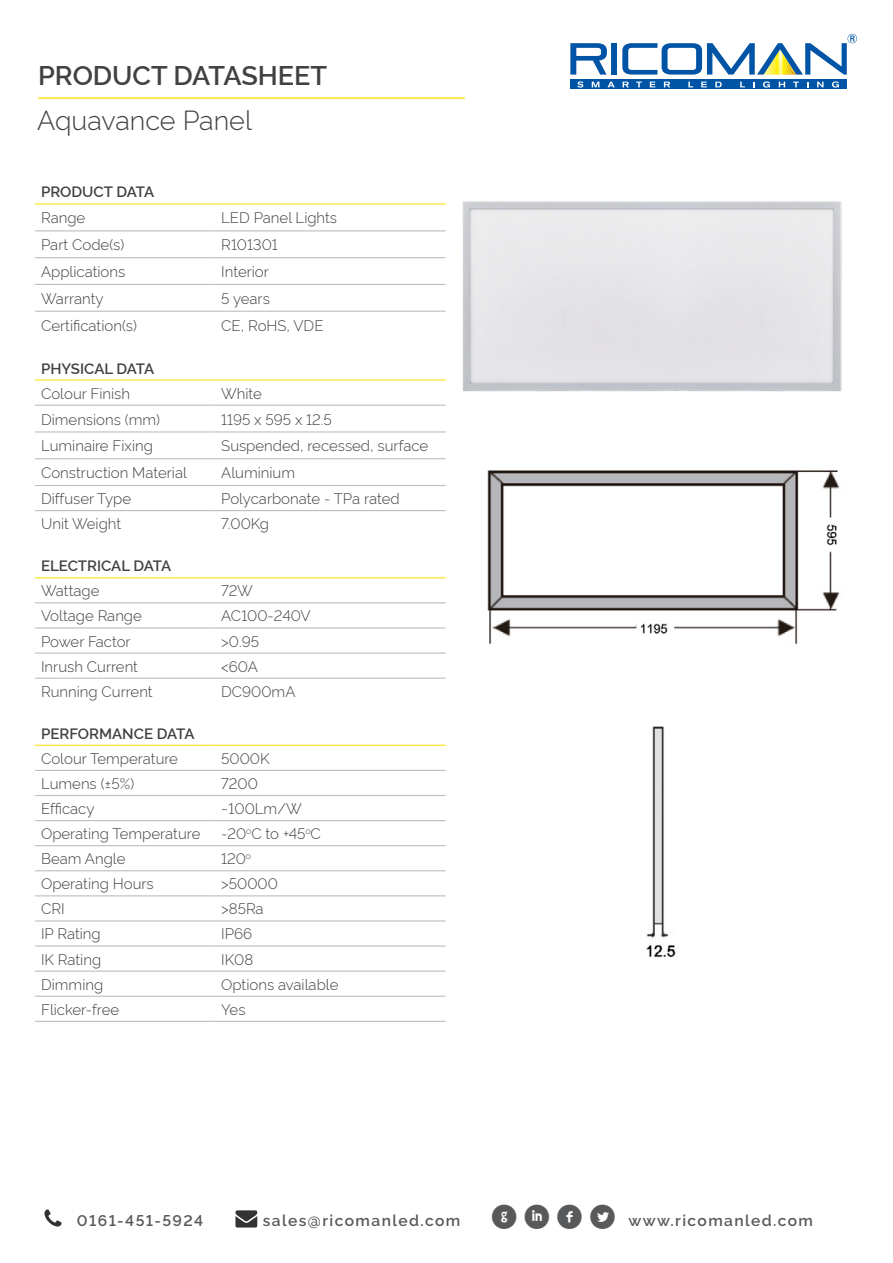
<style>
.page{position:relative;width:893px;height:1263px;background:#fff}
.page>*{position:absolute;margin:0;border:0;box-sizing:border-box;transform-origin:0 0}
.t1{font:600 27px "Rawline";color:#414042}
.t2{font:300 27px "Rawline";color:#414042}
.t3{font:600 15.6px "Rawline";letter-spacing:.09em;color:#58595b}
.t4{font:300 15px "Rawline";color:#414042}
.t5{font:600 15px "Rawline";color:#414042}
.s1{font-family:"Socialico";font-weight:400;font-size:34.65px}
</style>
<div class="page">
<div style="left:570px;top:80px;width:277px;height:9px;background:#0054a6"></div>
<svg style="left:570px;top:43px;width:37px;height:32px"></svg>
<div style="left:611px;top:43px;width:6px;height:32px;background:#0054a6"></div>
<svg style="left:577px;top:81px;width:6px;height:7px"></svg>
<svg style="left:592px;top:82px;width:7px;height:5px"></svg>
<svg style="left:607px;top:82px;width:8px;height:5px"></svg>
<svg style="left:623px;top:82px;width:6px;height:5px"></svg>
<svg style="left:636px;top:82px;width:6px;height:5px"></svg>
<svg style="left:650px;top:82px;width:5px;height:5px"></svg>
<svg style="left:664px;top:82px;width:6px;height:5px"></svg>
<svg style="left:688px;top:82px;width:5px;height:5px"></svg>
<svg style="left:701px;top:82px;width:6px;height:5px"></svg>
<svg style="left:715px;top:82px;width:7px;height:5px"></svg>
<svg style="left:740px;top:82px;width:5px;height:5px"></svg>
<svg style="left:763px;top:81px;width:7px;height:7px"></svg>
<svg style="left:779px;top:82px;width:6px;height:5px"></svg>
<svg style="left:793px;top:82px;width:6px;height:5px"></svg>
<svg style="left:817px;top:82px;width:6px;height:5px"></svg>
<svg style="left:832px;top:81px;width:7px;height:7px"></svg>
<svg style="left:622px;top:34px;width:235px;height:41px"></svg>
<hr style="left:35px;top:230px;width:180px;height:1px;background:#bcbec0">
<hr style="left:215px;top:230px;width:231px;height:1px;background:#bcbec0">
<hr style="left:35px;top:257px;width:180px;height:1px;background:#bcbec0">
<hr style="left:215px;top:257px;width:231px;height:1px;background:#bcbec0">
<hr style="left:35px;top:284px;width:180px;height:1px;background:#bcbec0">
<hr style="left:215px;top:284px;width:231px;height:1px;background:#bcbec0">
<hr style="left:35px;top:311px;width:180px;height:1px;background:#bcbec0">
<hr style="left:215px;top:311px;width:231px;height:1px;background:#bcbec0">
<hr style="left:35px;top:405px;width:180px;height:1px;background:#bcbec0">
<hr style="left:215px;top:405px;width:231px;height:1px;background:#bcbec0">
<hr style="left:35px;top:431px;width:180px;height:1px;background:#bcbec0">
<hr style="left:215px;top:431px;width:231px;height:1px;background:#bcbec0">
<hr style="left:35px;top:458px;width:180px;height:1px;background:#bcbec0">
<hr style="left:215px;top:458px;width:231px;height:1px;background:#bcbec0">
<hr style="left:35px;top:485px;width:180px;height:1px;background:#bcbec0">
<hr style="left:215px;top:485px;width:231px;height:1px;background:#bcbec0">
<hr style="left:35px;top:510px;width:180px;height:1px;background:#bcbec0">
<hr style="left:215px;top:510px;width:231px;height:1px;background:#bcbec0">
<hr style="left:35px;top:602px;width:180px;height:1px;background:#bcbec0">
<hr style="left:215px;top:602px;width:231px;height:1px;background:#bcbec0">
<hr style="left:35px;top:627px;width:180px;height:1px;background:#bcbec0">
<hr style="left:215px;top:627px;width:231px;height:1px;background:#bcbec0">
<hr style="left:35px;top:652px;width:180px;height:2px;background:#bcbec0">
<hr style="left:215px;top:652px;width:231px;height:2px;background:#bcbec0">
<hr style="left:35px;top:678px;width:180px;height:1px;background:#bcbec0">
<hr style="left:215px;top:678px;width:231px;height:1px;background:#bcbec0">
<hr style="left:35px;top:770px;width:180px;height:1px;background:#bcbec0">
<hr style="left:215px;top:770px;width:231px;height:1px;background:#bcbec0">
<hr style="left:35px;top:795px;width:180px;height:1px;background:#bcbec0">
<hr style="left:215px;top:795px;width:231px;height:1px;background:#bcbec0">
<hr style="left:35px;top:820px;width:180px;height:1px;background:#bcbec0">
<hr style="left:215px;top:820px;width:231px;height:1px;background:#bcbec0">
<hr style="left:35px;top:845px;width:180px;height:1px;background:#bcbec0">
<hr style="left:215px;top:845px;width:231px;height:1px;background:#bcbec0">
<hr style="left:35px;top:870px;width:180px;height:1px;background:#bcbec0">
<hr style="left:215px;top:870px;width:231px;height:1px;background:#bcbec0">
<hr style="left:35px;top:895px;width:180px;height:1px;background:#bcbec0">
<hr style="left:215px;top:895px;width:231px;height:1px;background:#bcbec0">
<hr style="left:35px;top:920px;width:180px;height:1px;background:#bcbec0">
<hr style="left:215px;top:920px;width:231px;height:1px;background:#bcbec0">
<hr style="left:35px;top:945px;width:180px;height:1px;background:#bcbec0">
<hr style="left:215px;top:945px;width:231px;height:1px;background:#bcbec0">
<hr style="left:35px;top:970px;width:180px;height:2px;background:#bcbec0">
<hr style="left:215px;top:970px;width:231px;height:2px;background:#bcbec0">
<hr style="left:35px;top:996px;width:180px;height:1px;background:#bcbec0">
<hr style="left:215px;top:996px;width:231px;height:1px;background:#bcbec0">
<hr style="left:35px;top:1021px;width:180px;height:1px;background:#bcbec0">
<hr style="left:215px;top:1021px;width:231px;height:1px;background:#bcbec0">
<hr style="left:35px;top:203px;width:180px;height:2px;background:#fce849">
<hr style="left:215px;top:203px;width:231px;height:2px;background:#fce849">
<hr style="left:35px;top:379px;width:180px;height:2px;background:#fce849">
<hr style="left:215px;top:379px;width:231px;height:2px;background:#fce849">
<hr style="left:35px;top:577px;width:180px;height:1px;background:#fce849">
<hr style="left:215px;top:577px;width:231px;height:1px;background:#fce849">
<hr style="left:35px;top:744px;width:180px;height:2px;background:#fce849">
<hr style="left:215px;top:744px;width:231px;height:2px;background:#fce849">
<hr style="left:38px;top:97px;width:427px;height:2px;background:#ffe948">
<img style="left:462px;top:201px;width:380px;height:191px">
<img style="left:646px;top:726px;width:30px;height:232px">
<img style="left:487px;top:470px;width:353px;height:175px">
<div style="left:543px;top:500px;width:190px;height:80px;background:#fff"></div>
<svg style="left:44px;top:1209px;width:18px;height:18px"></svg>
<svg style="left:235px;top:1210px;width:23px;height:17px"></svg>
<h1 class="t1" style="left:38px;top:55px;width:291px">PRODUCT DATASHEET</h1>
<h1 class="t2" style="left:37px;top:99px;width:216px">Aquavance Panel</h1>
<p class="t5" style="left:41px;top:180px;width:115px">PRODUCT DATA</p>
<p class="t4" style="left:41px;top:206px;width:46px">Range</p>
<p class="t4" style="left:221px;top:206px;width:117px">LED Panel Lights</p>
<p class="t4" style="left:41px;top:233px;width:85px">Part Code(s)</p>
<p class="t4" style="left:221px;top:233px;width:58px">R101301</p>
<p class="t4" style="left:41px;top:260px;width:86px">Applications</p>
<p class="t4" style="left:221px;top:260px;width:49px">Interior</p>
<p class="t4" style="left:41px;top:287px;width:64px">Warranty</p>
<p class="t4" style="left:221px;top:287px;width:50px">5 years</p>
<p class="t4" style="left:41px;top:313px;width:97px">Certification(s)</p>
<p class="t4" style="left:221px;top:313px;width:104px">CE, RoHS, VDE</p>
<p class="t5" style="left:41px;top:357px;width:115px">PHYSICAL DATA</p>
<p class="t4" style="left:41px;top:381px;width:90px">Colour Finish</p>
<p class="t4" style="left:221px;top:381px;width:42px">White</p>
<p class="t4" style="left:41px;top:407px;width:120px">Dimensions (mm)</p>
<p class="t4" style="left:221px;top:407px;width:112px">1195 x 595 x 12.5</p>
<p class="t4" style="left:41px;top:434px;width:113px">Luminaire Fixing</p>
<p class="t4" style="left:221px;top:434px;width:209px">Suspended, recessed, surface</p>
<p class="t4" style="left:41px;top:461px;width:147px">Construction Material</p>
<p class="t4" style="left:221px;top:461px;width:75px">Aluminium</p>
<p class="t4" style="left:41px;top:487px;width:92px">Diffuser Type</p>
<p class="t4" style="left:221px;top:487px;width:180px">Polycarbonate - TPa rated</p>
<p class="t4" style="left:41px;top:512px;width:82px">Unit Weight</p>
<p class="t4" style="left:221px;top:512px;width:49px">7.00Kg</p>
<p class="t5" style="left:41px;top:554px;width:132px">ELECTRICAL DATA</p>
<p class="t4" style="left:41px;top:579px;width:60px">Wattage</p>
<p class="t4" style="left:221px;top:579px;width:33px">72W</p>
<p class="t4" style="left:41px;top:604px;width:102px">Voltage Range</p>
<p class="t4" style="left:221px;top:604px;width:91px">AC100-240V</p>
<p class="t4" style="left:41px;top:629px;width:91px">Power Factor</p>
<p class="t4" style="left:221px;top:629px;width:39px">&gt;0.95</p>
<p class="t4" style="left:41px;top:654px;width:98px">Inrush Current</p>
<p class="t4" style="left:221px;top:654px;width:38px">&lt;60A</p>
<p class="t4" style="left:41px;top:679px;width:113px">Running Current</p>
<p class="t4" style="left:221px;top:679px;width:76px">DC900mA</p>
<p class="t5" style="left:41px;top:722px;width:155px">PERFORMANCE DATA</p>
<p class="t4" style="left:41px;top:747px;width:138px">Colour Temperature</p>
<p class="t4" style="left:221px;top:747px;width:50px">5000K</p>
<p class="t4" style="left:41px;top:772px;width:95px">Lumens (±5%)</p>
<p class="t4" style="left:221px;top:772px;width:38px">7200</p>
<p class="t4" style="left:41px;top:797px;width:55px">Efficacy</p>
<p class="t4" style="left:221px;top:797px;width:82px">~100Lm/W</p>
<p class="t4" style="left:41px;top:822px;width:161px">Operating Temperature</p>
<p class="t4" style="left:221px;top:822px;width:101px">-20<sup>o</sup>C to +45<sup>o</sup>C</p>
<p class="t4" style="left:41px;top:847px;width:86px">Beam Angle</p>
<p class="t4" style="left:221px;top:847px;width:31px">120<sup>o</sup></p>
<p class="t4" style="left:41px;top:872px;width:114px">Operating Hours</p>
<p class="t4" style="left:221px;top:872px;width:58px">&gt;50000</p>
<p class="t4" style="left:41px;top:897px;width:25px">CRI</p>
<p class="t4" style="left:221px;top:897px;width:44px">&gt;85Ra</p>
<p class="t4" style="left:41px;top:922px;width:61px">IP Rating</p>
<p class="t4" style="left:221px;top:922px;width:32px">IP66</p>
<p class="t4" style="left:41px;top:947px;width:62px">IK Rating</p>
<p class="t4" style="left:221px;top:947px;width:33px">IK08</p>
<p class="t4" style="left:41px;top:972px;width:64px">Dimming</p>
<p class="t4" style="left:221px;top:972px;width:119px">Options available</p>
<p class="t4" style="left:41px;top:997px;width:80px">Flicker-free</p>
<p class="t4" style="left:221px;top:997px;width:26px">Yes</p>
<p class="t3" style="left:77px;top:1208px;width:128px">0161-451-5924</p>
<p class="t3" style="left:263px;top:1208px;width:552px">sales@ricomanled.com <span class="s1">gifl</span> www.ricomanled.com</p>
</div>
